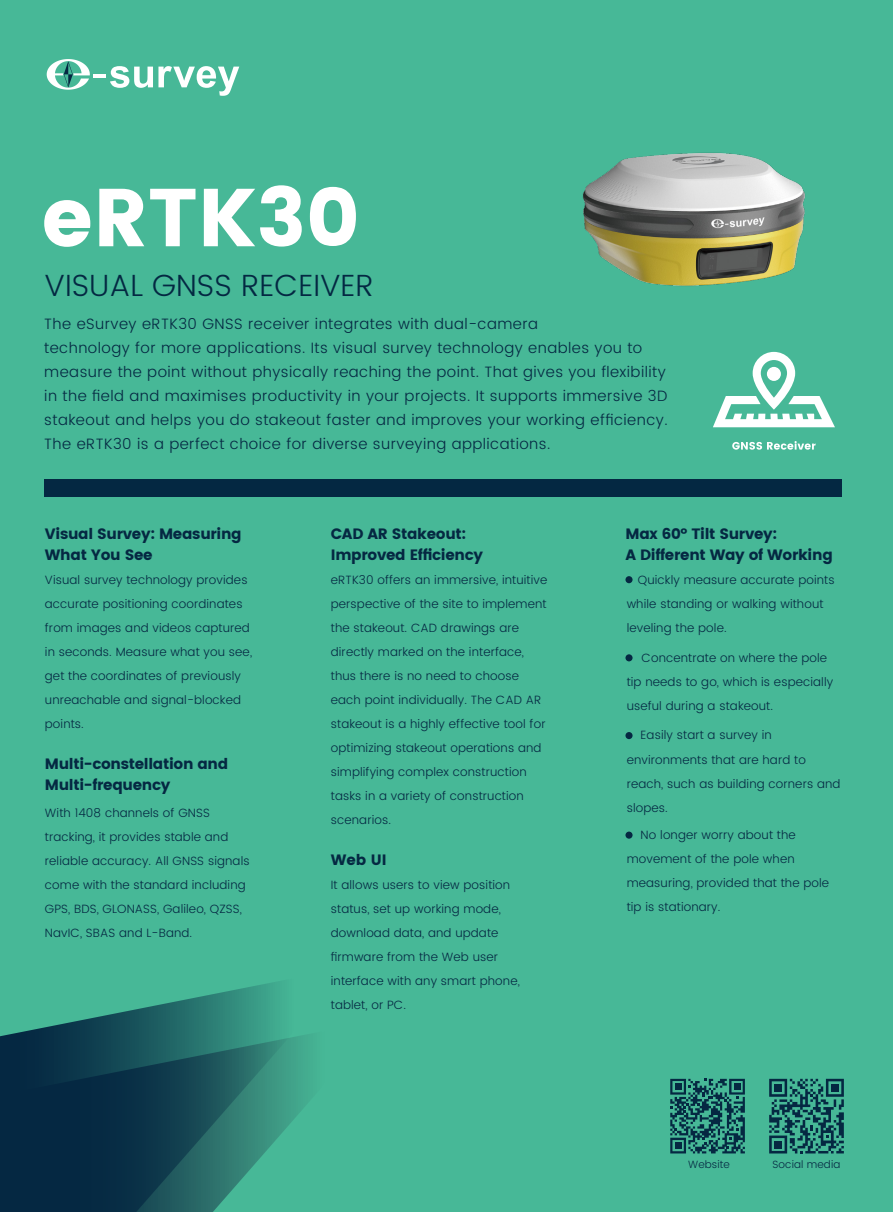
<style>
.page{position:relative;width:893px;height:1212px;background:#47b897}
.page>*{position:absolute;margin:0;border:0;box-sizing:border-box;transform-origin:0 0}
.t1{font:81.9px "Poppins";color:#fff}
.t2{font:300 30.6px "Poppins";color:#042842}
.t3{font:300 15px/24px "Poppins";letter-spacing:.03em;color:#052842}
.t4{font:15px/21px "Poppins";letter-spacing:-.02em;color:#052842}
.t5{font:300 12px/24px "Poppins";letter-spacing:.01em;color:#052842}
.t6{font:300 10.5px "Poppins";letter-spacing:.01em;color:#052842}
</style>
<div class="page">
<div style="left:44px;top:479px;width:798px;height:18px;background:#042842"></div>
<hr style="left:94px;top:74px;width:12px;height:4px;background:#fff">
<svg style="left:47px;top:59px;width:43px;height:31px"></svg>
<svg style="left:110px;top:66px;width:129px;height:30px"></svg>
<svg style="left:670px;top:1079px;width:75px;height:74px"></svg>
<svg style="left:769px;top:1079px;width:75px;height:74px"></svg>
<div style="left:774px;top:1084px;width:8px;height:7px;background:#052842"></div>
<div style="left:831px;top:1084px;width:8px;height:7px;background:#052842"></div>
<div style="left:774px;top:1140px;width:8px;height:8px;background:#052842"></div>
<svg style="left:713px;top:352px;width:122px;height:75px"></svg>
<svg style="left:732px;top:441px;width:84px;height:9px"></svg>
<div style="left:625px;top:576px;width:8px;height:7px;background:#052842;border-radius:50%"></div>
<div style="left:625px;top:654px;width:8px;height:7px;background:#052842;border-radius:50%"></div>
<div style="left:625px;top:732px;width:8px;height:7px;background:#052842;border-radius:50%"></div>
<div style="left:625px;top:831px;width:8px;height:8px;background:#052842;border-radius:50%"></div>
<img style="left:583px;top:152px;width:222px;height:134px">
<svg style="left:0;top:981px;width:308px;height:231px"></svg>
<h1 class="t1" style="left:41px;top:170px;width:320px">eRTK30</h1>
<h2 class="t2" style="left:45px;top:264px;width:331px">VISUAL GNSS RECEIVER</h2>
<p class="t3" style="left:44px;top:312px;width:625px">The eSurvey eRTK30 GNSS receiver integrates with dual-camera<br>technology for more applications. Its visual survey technology enables you to measure the point without physically reaching the point. That gives you flexibility in the field and maximises productivity in your projects. It supports immersive 3D stakeout and helps you do stakeout faster and improves your working efficiency.<br>The eRTK30 is a perfect choice for diverse surveying applications.</p>
<p class="t4" style="left:45px;top:523px;width:198px">Visual Survey: Measuring<br>What You See</p>
<p class="t4" style="left:331px;top:523px;width:154px">CAD AR Stakeout:<br>Improved Efficiency</p>
<p class="t5" style="left:45px;top:568px;width:209px">Visual survey technology provides accurate positioning coordinates from images and videos captured in seconds. Measure what you see, get the coordinates of previously unreachable and signal-blocked points.</p>
<p class="t5" style="left:331px;top:568px;width:218px">eRTK30 offers an immersive, intuitive perspective of the site to implement the stakeout. CAD drawings are directly marked on the interface, thus there is no need to choose each point individually. The CAD AR stakeout is a highly effective tool for optimizing stakeout operations and simplifying complex construction tasks in a variety of construction scenarios.</p>
<p class="t4" style="left:45px;top:754px;width:185px">Multi-constellation and<br>Multi-frequency</p>
<p class="t5" style="left:45px;top:801px;width:206px">With 1408 channels of GNSS tracking, it provides stable and reliable accuracy. All GNSS signals come with the standard including<br>GPS, BDS, GLONASS, Galileo, QZSS,<br>NavIC, SBAS and L-Band.</p>
<p class="t4" style="left:331px;top:849px;width:57px">Web UI</p>
<p class="t5" style="left:331px;top:873px;width:190px">It allows users to view position status, set up working mode, download data, and update firmware from the Web user interface with any smart phone, tablet, or PC.</p>
<p class="t4" style="left:626px;top:523px;width:209px">Max 60° Tilt Survey:<br>A Different Way of Working</p>
<p class="t5" style="left:627px;top:568px;width:209px;text-indent:11px">Quickly measure accurate points while standing or walking without leveling the pole.</p>
<p class="t5" style="left:627px;top:646px;width:208px;text-indent:15px">Concentrate on where the pole tip needs to go, which is especially useful during a stakeout.</p>
<p class="t5" style="left:627px;top:724px;width:215px;text-indent:14px">Easily start a survey in environments that are hard to reach, such as building corners and slopes.</p>
<p class="t5" style="left:627px;top:823px;width:204px;text-indent:14px">No longer worry about the movement of the pole when measuring, provided that the pole tip is stationary.</p>
<p class="t6" style="left:688px;top:1157px;width:43px">Website</p>
<p class="t6" style="left:772px;top:1157px;width:69px">Social media</p>
</div>
